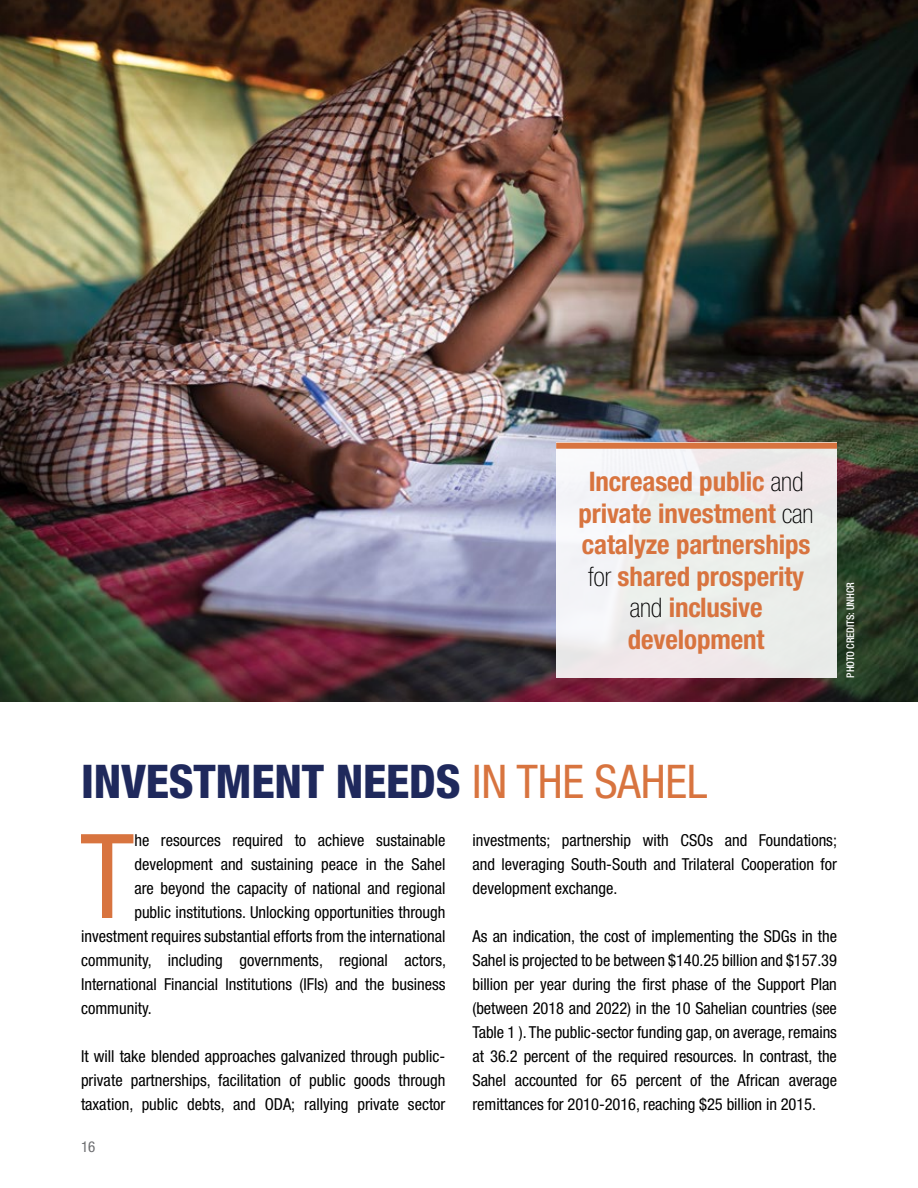
<style>
.page{position:relative;width:918px;height:1188px;background:#fff}
.page>*{position:absolute;margin:0;border:0;box-sizing:border-box;transform-origin:0 0}
.t1{font:condensed 117.3px "Helvetica Neue LT Std";color:#d8743f}
.t2{font:800 condensed 46.5px "Helvetica Neue LT Std";letter-spacing:-.005em;color:#1f295c}
.t3{font:700 condensed 27px/31.5px "Helvetica Neue LT Std";letter-spacing:-.005em;color:#d8743f;text-align:center}
.t4{font:condensed 16.5px/24px "Helvetica Neue LT Std";color:#000;text-align:justify}
.t5{font:condensed 15px "Helvetica Neue LT Std";color:#6d6e71}
.t6{font:500 condensed 10.5px "Helvetica Neue LT Std";letter-spacing:-.01em;color:#fff}
.s1{font-weight:100;color:#000}
.s2{font-weight:400;color:#d8743f}
</style>
<div class="page">
<img style="left:0;top:0;width:918px;height:702px">
<div style="left:556px;top:443px;width:281px;height:235px;background:linear-gradient(to right,#f4f3f6,#e9e9e6)"></div>
<div style="left:556px;top:443px;width:281px;height:6px;background:#d8743f"></div>
<h3 class="t3" style="left:579px;top:466px;width:237px">Increased public <span class="s1">and </span>private investment <span class="s1">can </span>catalyze partnerships <span class="s1">for</span> shared prosperity <span class="s1">and</span> inclusive development</h3>
<p class="t6" style="left:844px;top:678px;width:97px;rotate:-90deg">PHOTO CREDITS: UNHCR</p>
<h2 class="t2" style="left:81px;top:753px;width:628px">INVESTMENT NEEDS <span class="s2">IN THE SAHEL</span></h2>
<h1 class="t1" style="left:80px;top:809px;width:56px">T</h1>
<p class="t4" style="left:134px;top:828px;width:313px">he resources required to achieve sustainable</p>
<p class="t4" style="left:134px;top:852px;width:313px">development and sustaining peace in the Sahel</p>
<p class="t4" style="left:134px;top:876px;width:313px">are beyond the capacity of national and regional</p>
<p class="t4" style="left:134px;top:900px;width:313px">public institutions. Unlocking opportunities through</p>
<p class="t4" style="left:81px;top:924px;width:366px">investment requires substantial efforts from the international</p>
<p class="t4" style="left:81px;top:948px;width:367px">community, including governments, regional actors,</p>
<p class="t4" style="left:81px;top:972px;width:366px">International Financial Institutions (IFIs) and the business</p>
<p class="t4" style="left:81px;top:996px;width:72px">community.</p>
<p class="t4" style="left:81px;top:1044px;width:366px">It will take blended approaches galvanized through public&shy;private partnerships, facilitation of public goods through taxation, public debts, and ODA; rallying private sector</p>
<p class="t5" style="left:81px;top:1138px;width:16px">16</p>
<p class="t4" style="left:472px;top:828px;width:366px">investments; partnership with CSOs and Foundations; and leveraging South-South and Trilateral Cooperation for development exchange.</p>
<p class="t4" style="left:472px;top:924px;width:366px">As an indication, the cost of implementing the SDGs in the Sahel is projected to be between $140.25 billion and $157.39 billion per year during the first phase of the Support Plan (between 2018 and 2022) in the 10 Sahelian countries (see Table 1 ). The public-sector funding gap, on average, remains at 36.2 percent of the required resources. In contrast, the Sahel accounted for 65 percent of the African average remittances for 2010-2016, reaching $25 billion in 2015.</p>
</div>
